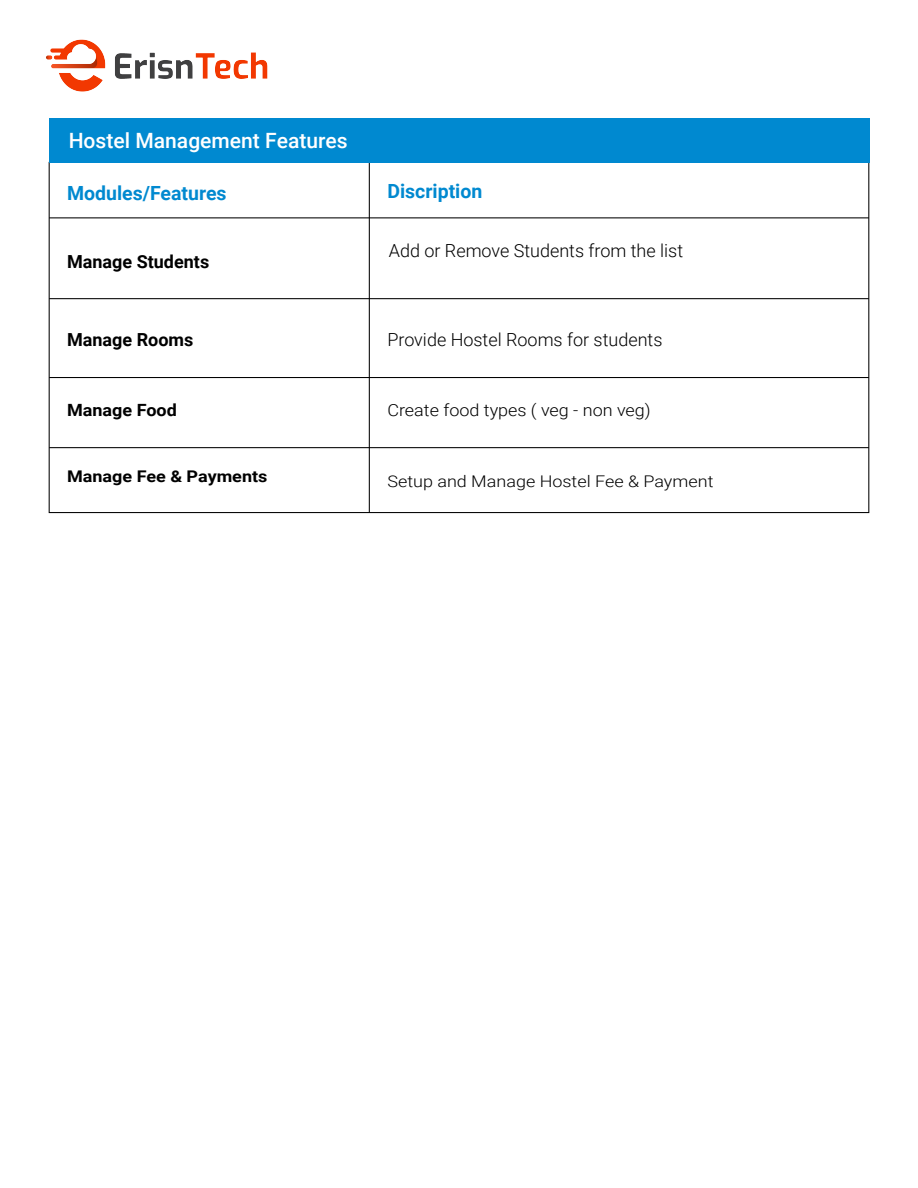
<style>
.page{position:relative;width:918px;height:1188px;background:#fff}
.page>*{position:absolute;margin:0;border:0;box-sizing:border-box;transform-origin:0 0}
.t1{font:500 21px "Roboto";color:#fff}
.t2{font:700 19.5px "Roboto";color:#0089d0}
.t3{font:300 18px "Roboto";color:#000}
.t4{font:700 18px "Roboto";color:#000}
.t5{font:700 16.8px "Roboto";color:#000;scale:1.07 1}
.t6{font:300 16.65px "Roboto";color:#000;scale:1.08 1}
.t7{font:300 16.05px "Roboto";color:#000;scale:1.12 1}
.t8{font:700 16.05px "Roboto";color:#000;scale:1.12 1}
</style>
<div class="page">
<hr style="left:49px;top:217px;width:820px;height:1px;background:#000">
<hr style="left:369px;top:162px;width:1px;height:351px;background:#000">
<hr style="left:49px;top:298px;width:820px;height:1px;background:#000">
<hr style="left:49px;top:377px;width:820px;height:1px;background:#000">
<hr style="left:49px;top:447px;width:820px;height:1px;background:#000">
<div style="left:49px;top:119px;width:820px;height:44px;background:#0089d0"></div>
<img style="left:46px;top:39px;width:243px;height:80px">
<p class="t1" style="left:69px;top:126px;width:281px">Hostel Management Features</p>
<p class="t2" style="left:67px;top:179px;width:161px">Modules/Features</p>
<p class="t4" style="left:67px;top:249px;width:144px">Manage Students</p>
<p class="t4" style="left:67px;top:327px;width:128px">Manage Rooms</p>
<p class="t5" style="left:67px;top:398px;width:104px">Manage Food</p>
<p class="t8" style="left:67px;top:465px;width:180px">Manage Fee &amp; Payments</p>
<p class="t2" style="left:387px;top:178px;width:96px">Discription</p>
<p class="t3" style="left:389px;top:238px;width:296px">Add or Remove Students from the list</p>
<p class="t3" style="left:387px;top:327px;width:277px">Provide Hostel Rooms for students</p>
<p class="t6" style="left:387px;top:398px;width:245px">Create food types ( veg - non veg)</p>
<p class="t7" style="left:387px;top:470px;width:293px">Setup and Manage Hostel Fee &amp; Payment</p>
</div>
